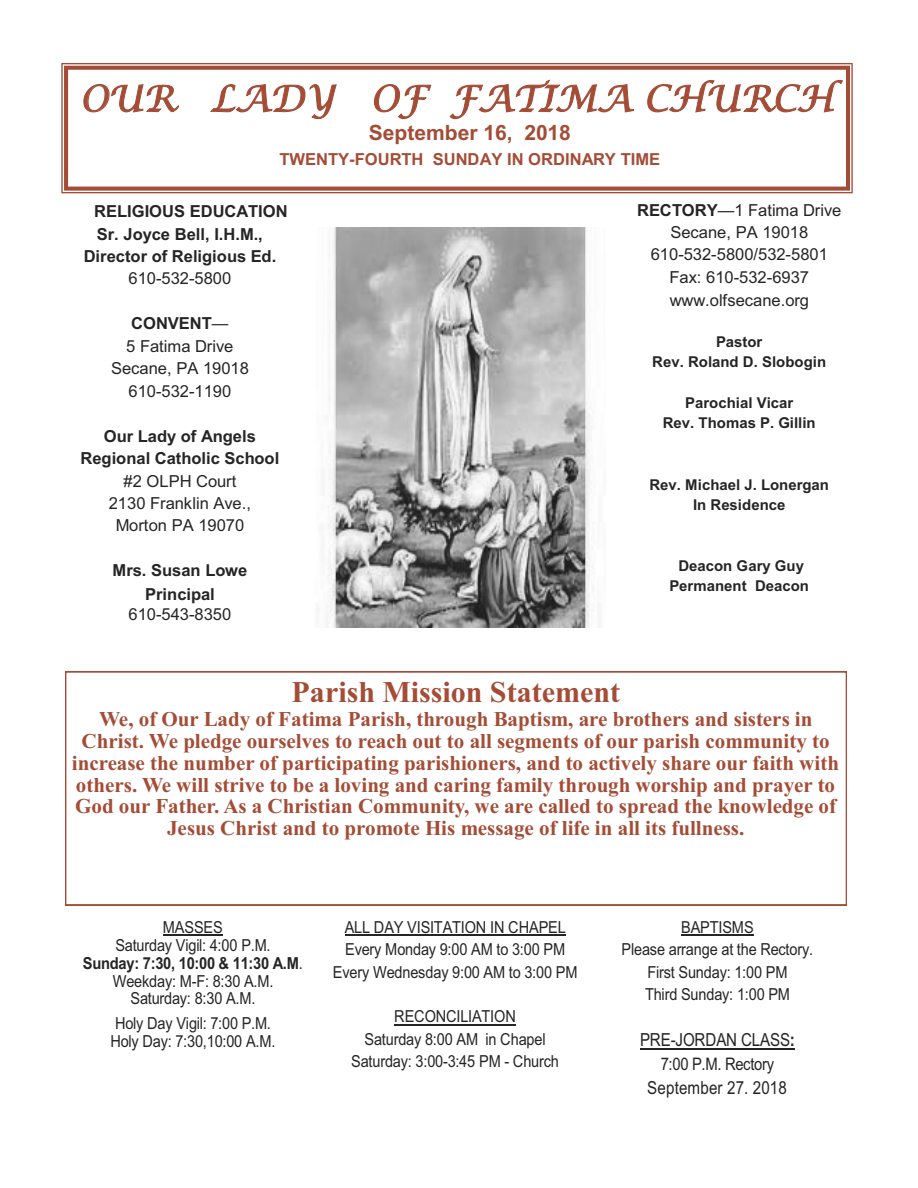
<style>
.page{position:relative;width:918px;height:1188px;background:#fff}
.page>*{position:absolute;margin:0;border:0;box-sizing:border-box;transform-origin:0 0}
.t1{font:36px "Lucida Calligraphy";color:#a44c36}
.t2{font:700 30px "Times New Roman";color:#a44c36}
.t3{font:700 21px/21.9px "Times New Roman";color:#a44c36;text-align:center}
.t4{font:700 21px "Arial";color:#a44c36}
.t5{font:18px "Arial";color:#252525;scale:.84 1}
.t6{font:17.25px "Arial";letter-spacing:-.02em;color:#252525;scale:.86 1}
.t7{font:16.5px/18px "Arial";letter-spacing:-.01em;color:#252525;text-align:center;scale:.88 1}
.t8{font:16.5px/22.5px "Arial";letter-spacing:-.01em;color:#252525;text-align:center}
.t9{font:700 16.5px/22.5px "Arial";color:#252525;text-align:center}
.t10{font:700 16.5px "Arial";color:#a44c36}
.t11{font:700 15px/20.4px "Arial";color:#252525;text-align:center}
.s1{font-weight:700}
</style>
<div class="page">
<hr style="left:163px;top:934px;width:60px;height:2px;background:#252525">
<hr style="left:345px;top:935px;width:220px;height:1px;background:#252525">
<hr style="left:394px;top:1024px;width:122px;height:1px;background:#252525">
<hr style="left:681px;top:935px;width:73px;height:1px;background:#252525">
<hr style="left:640px;top:1048px;width:155px;height:1px;background:#252525">
<svg style="left:61px;top:63px;width:792px;height:130px"></svg>
<svg style="left:65px;top:672px;width:782px;height:233px"></svg>
<img style="left:326px;top:227px;width:266px;height:401px">
<h1 class="t1" style="left:80px;top:78px;width:755px">OUR LADY OF FATIMA CHURCH</h1>
<p class="t4" style="left:369px;top:125px;width:204px">September 16, 2018</p>
<p class="t10" style="left:280px;top:153px;width:382px">TWENTY-FOURTH SUNDAY IN ORDINARY TIME</p>
<p class="t9" style="left:94px;top:202px;width:195px">RELIGIOUS EDUCATION</p>
<p class="t9" style="left:97px;top:224px;width:168px">Sr. Joyce Bell, I.H.M.,</p>
<p class="t9" style="left:84px;top:247px;width:194px">Director of Religious Ed.</p>
<p class="t8" style="left:129px;top:269px;width:104px">610-532-5800</p>
<p class="t8" style="left:111px;top:314px;width:139px"><span class="s1">CONVENT</span>—<br>5 Fatima Drive<br>Secane, PA 19018<br>610-532-1190</p>
<p class="t9" style="left:80px;top:426px;width:200px">Our Lady of Angels<br>Regional Catholic School</p>
<p class="t8" style="left:109px;top:471px;width:144px">#2 OLPH Court<br>2130 Franklin Ave.,<br>Morton PA 19070</p>
<p class="t9" style="left:113px;top:560px;width:136px;line-height:24px">Mrs. Susan Lowe<br>Principal</p>
<p class="t8" style="left:129px;top:604px;width:104px">610-543-8350</p>
<p class="t8" style="left:637px;top:200px;width:206px"><span class="s1">RECTORY</span>—1 Fatima Drive<br>Secane, PA 19018<br>610-532-5800/532-5801<br>Fax: 610-532-6937 www.olfsecane.org</p>
<p class="t11" style="left:652px;top:333px;width:175px">Pastor<br>Rev. Roland D. Slobogin</p>
<p class="t11" style="left:663px;top:394px;width:155px">Parochial Vicar<br>Rev. Thomas P. Gillin</p>
<p class="t11" style="left:649px;top:476px;width:181px">Rev. Michael J. Lonergan<br>In Residence</p>
<p class="t11" style="left:669px;top:557px;width:141px">Deacon Gary Guy<br>Permanent Deacon</p>
<h2 class="t2" style="left:292px;top:682px;width:330px">Parish Mission Statement</h2>
<p class="t3" style="left:72px;top:710px;width:769px">We, of Our Lady of Fatima Parish, through Baptism, are brothers and sisters in Christ. We pledge ourselves to reach out to all segments of our parish community to increase the number of participating parishioners, and to actively share our faith with others. We will strive to be a loving and caring family through worship and prayer to God our Father. As a Christian Community, we are called to spread the knowledge of Jesus Christ and to promote His message of life in all its fullness.</p>
<p class="t7" style="left:83px;top:919px;width:251px">MASSES<br>Saturday Vigil: 4:00 P.M.<br><span class="s1">Sunday: 7:30, 10:00 &amp; 11:30 A.M</span>.<br>Weekday: M-F: 8:30 A.M.<br>Saturday: 8:30 A.M.</p>
<p class="t7" style="left:110px;top:1016px;width:189px;text-align:left">Holy Day Vigil: 7:00 P.M.<br>Holy Day: 7:30,10:00 A.M.</p>
<p class="t7" style="left:333px;top:917px;width:279px;line-height:22.4px">ALL DAY VISITATION IN CHAPEL<br>Every Monday 9:00 AM to 3:00 PM<br>Every Wednesday 9:00 AM to 3:00 PM</p>
<p class="t7" style="left:351px;top:1007px;width:238px;line-height:22.5px">RECONCILIATION<br>Saturday 8:00 AM in Chapel<br>Saturday: 3:00-3:45 PM - Church</p>
<p class="t7" style="left:622px;top:917px;width:219px;line-height:22.5px">BAPTISMS<br>Please arrange at the Rectory.<br>First Sunday: 1:00 PM<br>Third Sunday: 1:00 PM</p>
<p class="t5" style="left:640px;top:1033px;width:186px">PRE-JORDAN CLASS<span class="s1">:</span></p>
<p class="t6" style="left:661px;top:1058px;width:133px">7:00 P.M. Rectory</p>
<p class="t5" style="left:647px;top:1081px;width:168px">September 27. 2018</p>
</div>
